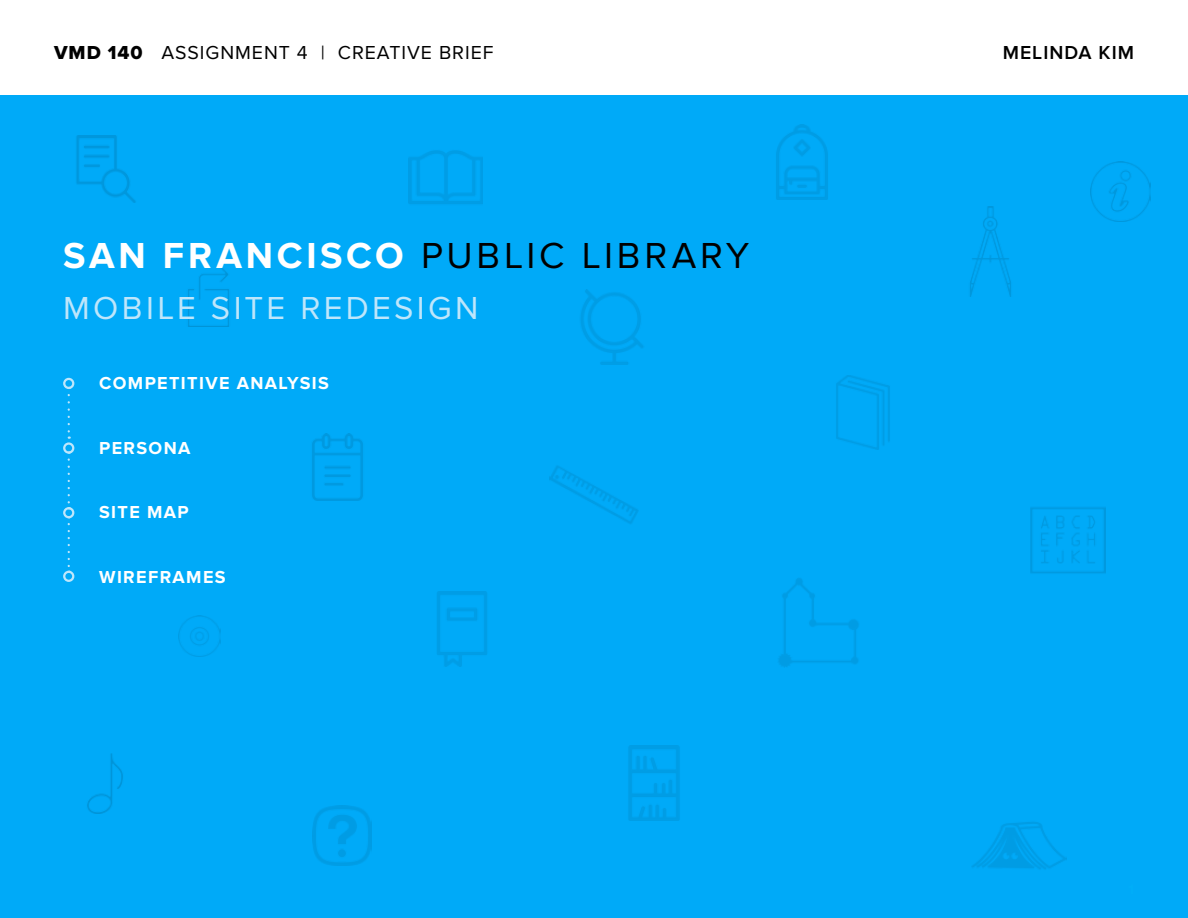
<style>
.page{position:relative;width:1188px;height:918px;background:#fff}
.page>*{position:absolute;margin:0;border:0;box-sizing:border-box;transform-origin:0 0}
.t1{font:37.5px "Proxima Nova";letter-spacing:.105em;color:#000}
.t2{font:33px "Proxima Nova";letter-spacing:.1em;color:#bee6fb}
.t3{font:19.5px "Proxima Nova";letter-spacing:.05em;color:#000}
.t4{font:600 19.5px "Proxima Nova";letter-spacing:.05em;color:#000}
.t5{font:700 18px "Proxima Nova";letter-spacing:.075em;color:#fff}
.s1{font-family:"Proxima Nova Extrabld"}
.s2{font-weight:700;color:#fff}
</style>
<div class="page">
<div style="left:0;top:96px;width:1188px;height:822px;background:#00aaf8"></div>
<img style="left:76px;top:135px;width:60px;height:68px">
<img style="left:188px;top:267px;width:41px;height:60px">
<img style="left:312px;top:434px;width:51px;height:67px">
<img style="left:87px;top:753px;width:36px;height:60px">
<img style="left:1091px;top:162px;width:60px;height:60px">
<img style="left:970px;top:207px;width:41px;height:90px">
<img style="left:1031px;top:507px;width:75px;height:66px">
<img style="left:776px;top:124px;width:52px;height:75px">
<svg style="left:68px;top:395px;width:2px;height:44px"></svg>
<div style="left:63px;top:378px;width:11px;height:11px;border:2px solid #bee6fb;border-radius:50%"></div>
<svg style="left:68px;top:460px;width:2px;height:44px"></svg>
<div style="left:63px;top:442px;width:11px;height:12px;border:2px solid #bee6fb;border-radius:50%"></div>
<svg style="left:68px;top:524px;width:2px;height:47px"></svg>
<div style="left:63px;top:507px;width:11px;height:11px;border:2px solid #bee6fb;border-radius:50%"></div>
<div style="left:63px;top:571px;width:11px;height:11px;border:2px solid #bee6fb;border-radius:50%"></div>
<p class="t3" style="left:54px;top:41px;width:441px"><span class="s1">VMD 140</span> ASSIGNMENT 4 | CREATIVE BRIEF</p>
<p class="t4" style="left:1003px;top:41px;width:133px">MELINDA KIM</p>
<h1 class="t1" style="left:63px;top:234px;width:688px"><span class="s2">SAN FRANCISCO</span> PUBLIC LIBRARY</h1>
<h2 class="t2" style="left:63px;top:289px;width:417px">MOBILE SITE REDESIGN</h2>
<p class="t5" style="left:99px;top:373px;width:231px">COMPETITIVE ANALYSIS</p>
<p class="t5" style="left:99px;top:437px;width:93px">PERSONA</p>
<p class="t5" style="left:99px;top:502px;width:91px">SITE MAP</p>
<p class="t5" style="left:99px;top:566px;width:128px">WIREFRAMES</p>
</div>
